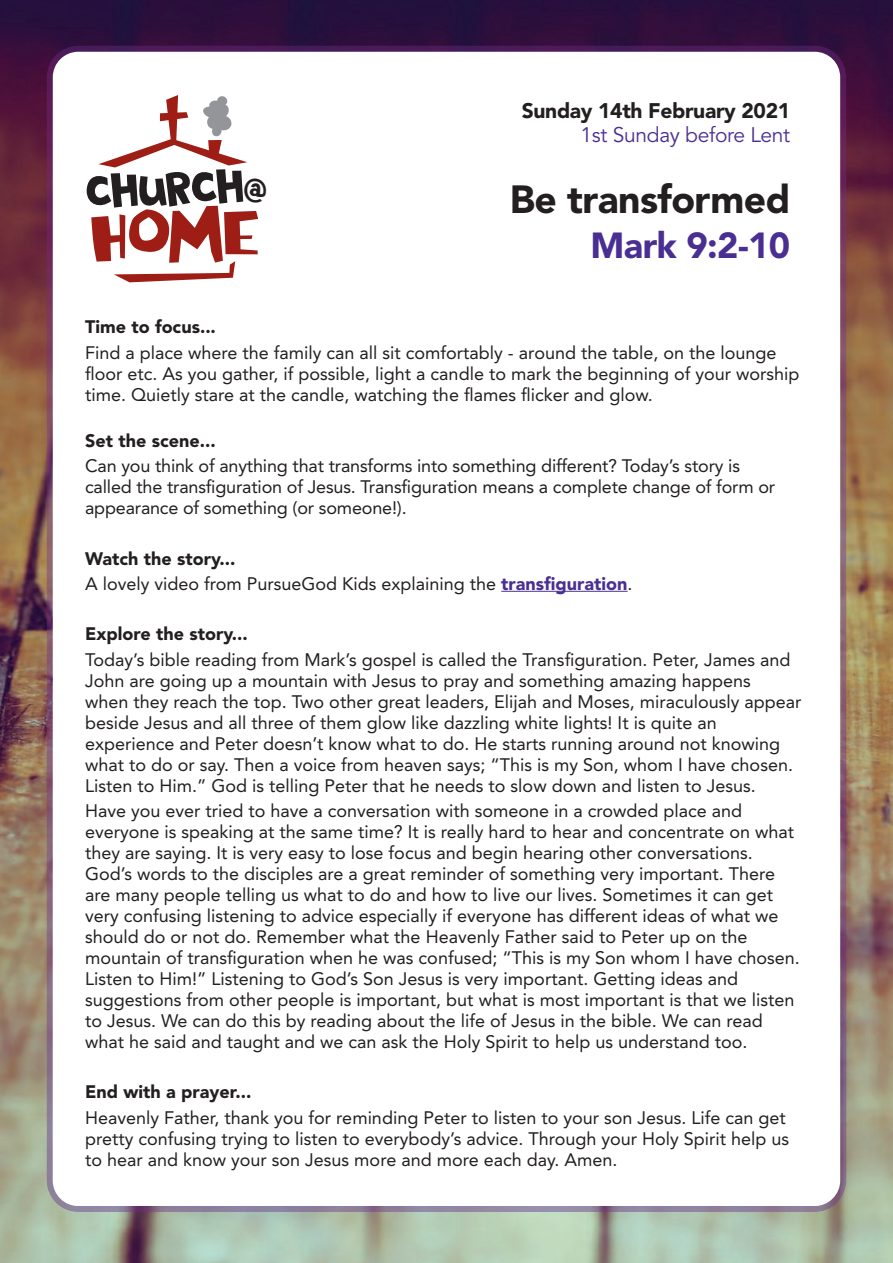
<style>
.page{position:relative;width:893px;height:1263px;background:#fff}
.page>*{position:absolute;margin:0;border:0;box-sizing:border-box;transform-origin:0 0}
.t1{font:63.15px "Bowreghul";color:#9e1d14;scale:1.25 1}
.t2{font:48.45px "DK Frozen Memory";color:#231f20}
.t3{font:900 39px "Avenir";letter-spacing:-.015em;color:#231f20}
.t4{font:900 36px "Avenir";letter-spacing:-.015em;color:#4a2e92}
.t5{font:900 21px "Avenir";letter-spacing:-.015em;color:#231f20}
.t6{font:21px "Avenir";letter-spacing:-.015em;color:#4a2e92}
.t7{font:18px/21px "Avenir";color:#231f20}
.t8{font:900 18px "Avenir";color:#231f20}
.s1{font-size:35.85px}
.s2{font-size:80.25px}
.s3{font-weight:900}
.s4{font-weight:900;color:#4a2e92}
</style>
<div class="page">
<img style="left:0;top:0;width:893px;height:1263px">
<img style="left:47px;top:46px;width:799px;height:1166px">
<div style="left:53px;top:52px;width:787px;height:1154px;background:#fff;border-radius:26px"></div>
<svg style="left:114px;top:261px;width:121px;height:21px"></svg>
<hr style="left:501px;top:591px;width:127px;height:1px;background:#4a2e92">
<svg style="left:98px;top:95px;width:149px;height:72px"></svg>
<h2 class="t2" style="left:85px;top:164px;width:183px;rotate:-2deg">church<span class="s1">@</span></h2>
<h1 class="t1" style="left:91px;top:201px;width:137px;rotate:-2deg">H<span class="s2">O</span>ME</h1>
<p class="t5" style="left:522px;top:92px;width:270px">Sunday 14th February 2021</p>
<p class="t6" style="left:581px;top:122px;width:211px">1st Sunday before Lent</p>
<h3 class="t3" style="left:510px;top:166px;width:282px">Be transformed</h3>
<h3 class="t4" style="left:590px;top:215px;width:201px">Mark 9:2-10</h3>
<p class="t8" style="left:85px;top:312px;width:132px">Time to focus...</p>
<p class="t7" style="left:85px;top:341px;width:716px">Find a place where the family can all sit comfortably - around the table, on the lounge floor etc. As you gather, if possible, light a candle to mark the beginning of your worship time. Quietly stare at the candle, watching the flames flicker and glow.</p>
<p class="t8" style="left:85px;top:425px;width:132px">Set the scene...</p>
<p class="t7" style="left:85px;top:455px;width:692px">Can you think of anything that transforms into something different? Today’s story is called the transfiguration of Jesus. Transfiguration means a complete change of form or appearance of something (or someone!).</p>
<p class="t7" style="left:85px;top:545px;width:549px;line-height:25.2px"><span class="s3">Watch the story...<br></span>A lovely video from PursueGod Kids explaining the <span class="s4">transfiguration</span>.</p>
<p class="t8" style="left:85px;top:619px;width:164px">Explore the story...</p>
<p class="t7" style="left:85px;top:648px;width:718px">Today’s bible reading from Mark’s gospel is called the Transfiguration. Peter, James and John are going up a mountain with Jesus to pray and something amazing happens<br>when they reach the top. Two other great leaders, Elijah and Moses, miraculously appear beside Jesus and all three of them glow like dazzling white lights! It is quite an experience and Peter doesn’t know what to do. He starts running around not knowing what to do or say. Then a voice from heaven says; “This is my Son, whom I have chosen.<br>Listen to Him.” God is telling Peter that he needs to slow down and listen to Jesus.</p>
<p class="t7" style="left:85px;top:799px;width:716px">Have you ever tried to have a conversation with someone in a crowded place and everyone is speaking at the same time? It is really hard to hear and concentrate on what they are saying. It is very easy to lose focus and begin hearing other conversations.<br>God’s words to the disciples are a great reminder of something very important. There are many people telling us what to do and how to live our lives. Sometimes it can get very confusing listening to advice especially if everyone has different ideas of what we should do or not do. Remember what the Heavenly Father said to Peter up on the mountain of transfiguration when he was confused; “This is my Son whom I have chosen.<br>Listen to Him!” Listening to God’s Son Jesus is very important. Getting ideas and suggestions from other people is important, but what is most important is that we listen to Jesus. We can do this by reading about the life of Jesus in the bible. We can read what he said and taught and we can ask the Holy Spirit to help us understand too.</p>
<p class="t8" style="left:85px;top:1077px;width:168px">End with a prayer...</p>
<p class="t7" style="left:85px;top:1106px;width:706px">Heavenly Father, thank you for reminding Peter to listen to your son Jesus. Life can get pretty confusing trying to listen to everybody’s advice. Through your Holy Spirit help us to hear and know your son Jesus more and more each day. Amen.</p>
</div>
